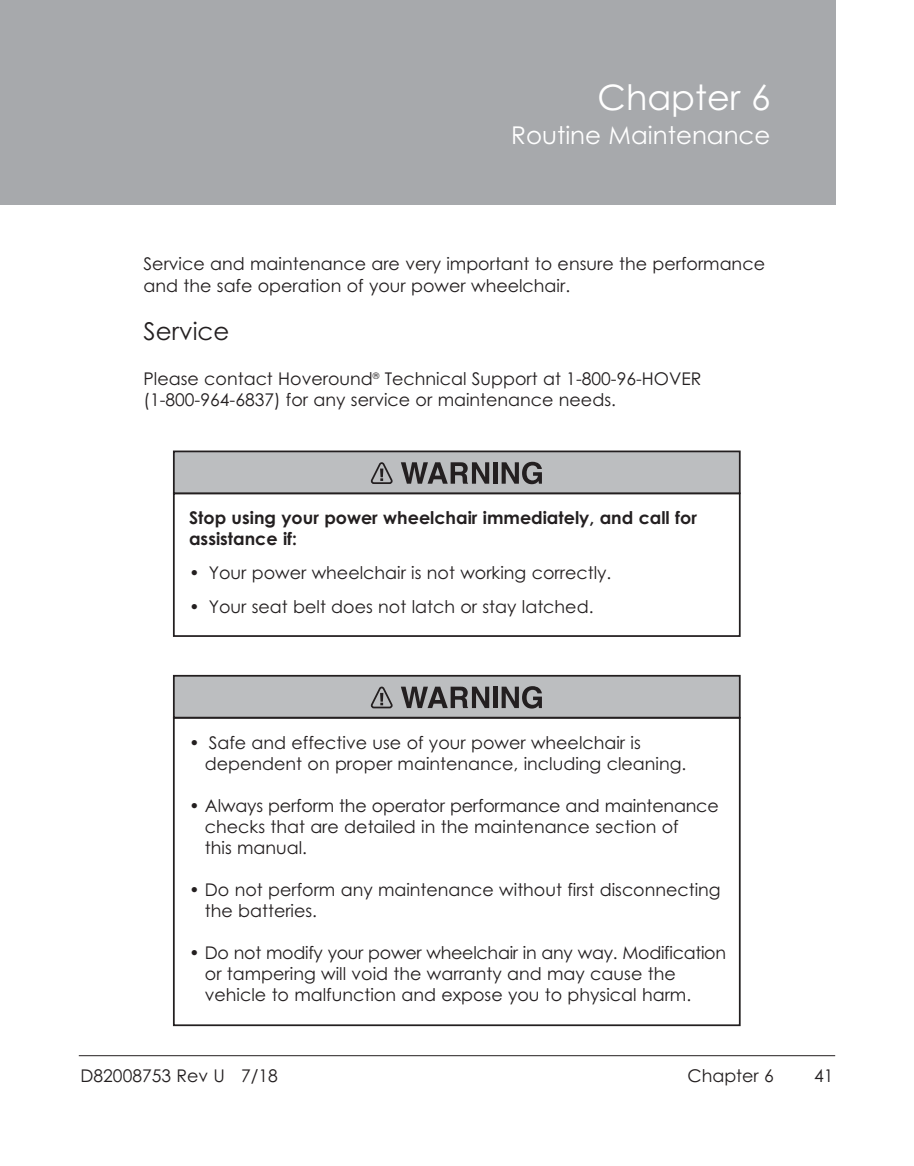
<style>
.page{position:relative;width:914px;height:1166px;background:#fff}
.page>*{position:absolute;margin:0;border:0;box-sizing:border-box;transform-origin:0 0}
.t1{font:35px "Century Gothic";color:#fff}
.t2{font:24.5px "Century Gothic";color:#fff}
.t3{font:24.5px "Century Gothic";color:#231f20}
.t4{font:17.5px/21px "Century Gothic";color:#231f20}
.t5{font:700 17.5px/21.2px "Century Gothic";color:#231f20}
</style>
<div class="page">
<div style="left:0;top:0;width:835px;height:205px;background:#a7a9ac"></div>
<hr style="left:79px;top:1055px;width:756px;height:1px;background:#231f20">
<div style="left:173px;top:492px;width:567px;height:145px;border:2px solid #231f20"></div>
<div style="left:175px;top:452px;width:563px;height:40px;background:#bcbec0"></div>
<div style="left:173px;top:450px;width:567px;height:44px;border:2px solid #231f20"></div>
<svg style="left:371px;top:462px;width:22px;height:22px"></svg>
<svg style="left:401px;top:462px;width:88px;height:21px"></svg>
<hr style="left:493px;top:462px;width:4px;height:21px;background:#231f20">
<svg style="left:501px;top:462px;width:41px;height:22px"></svg>
<div style="left:173px;top:717px;width:567px;height:309px;border:2px solid #231f20"></div>
<div style="left:175px;top:676px;width:563px;height:40px;background:#bcbec0"></div>
<div style="left:173px;top:675px;width:567px;height:43px;border:2px solid #231f20"></div>
<svg style="left:371px;top:686px;width:22px;height:22px"></svg>
<svg style="left:401px;top:686px;width:88px;height:22px"></svg>
<hr style="left:493px;top:686px;width:4px;height:22px;background:#231f20">
<svg style="left:501px;top:686px;width:41px;height:22px"></svg>
<h1 class="t1" style="left:597px;top:84px;width:174px">Chapter 6</h1>
<h2 class="t2" style="left:511px;top:126px;width:261px">Routine Maintenance</h2>
<p class="t4" style="left:144px;top:254px;width:623px;line-height:22.4px">Service and maintenance are very important to ensure the performance and the safe operation of your power wheelchair.</p>
<h2 class="t3" style="left:144px;top:322px;width:87px">Service</h2>
<p class="t4" style="left:144px;top:370px;width:559px">Please contact Hoveround<sup>®</sup> Technical Support at 1-800-96-HOVER (1-800-964-6837) for any service or maintenance needs.</p>
<p class="t5" style="left:189px;top:509px;width:509px">Stop using your power wheelchair immediately, and call for assistance if:</p>
<p class="t4" style="left:189px;top:564px;width:424px">• Your power wheelchair is not working correctly.</p>
<p class="t4" style="left:189px;top:597px;width:406px">• Your seat belt does not latch or stay latched.</p>
<p class="t4" style="left:205px;top:733px;width:483px;text-indent:-16px">• Safe and effective use of your power wheelchair is dependent on proper maintenance, including cleaning.</p>
<p class="t4" style="left:205px;top:796px;width:515px;text-indent:-16px">• Always perform the operator performance and maintenance checks that are detailed in the maintenance section of<br>this manual.</p>
<p class="t4" style="left:205px;top:880px;width:517px;text-indent:-16px">• Do not perform any maintenance without first disconnecting the batteries.</p>
<p class="t4" style="left:205px;top:943px;width:522px;text-indent:-16px">• Do not modify your power wheelchair in any way. Modification or tampering will void the warranty and may cause the vehicle to malfunction and expose you to physical harm.</p>
<p class="t4" style="left:80px;top:1066px;width:199px">D82008753 Rev U 7/18</p>
<p class="t4" style="left:687px;top:1066px;width:88px">Chapter 6</p>
<p class="t4" style="left:814px;top:1066px;width:21px">41</p>
</div>
